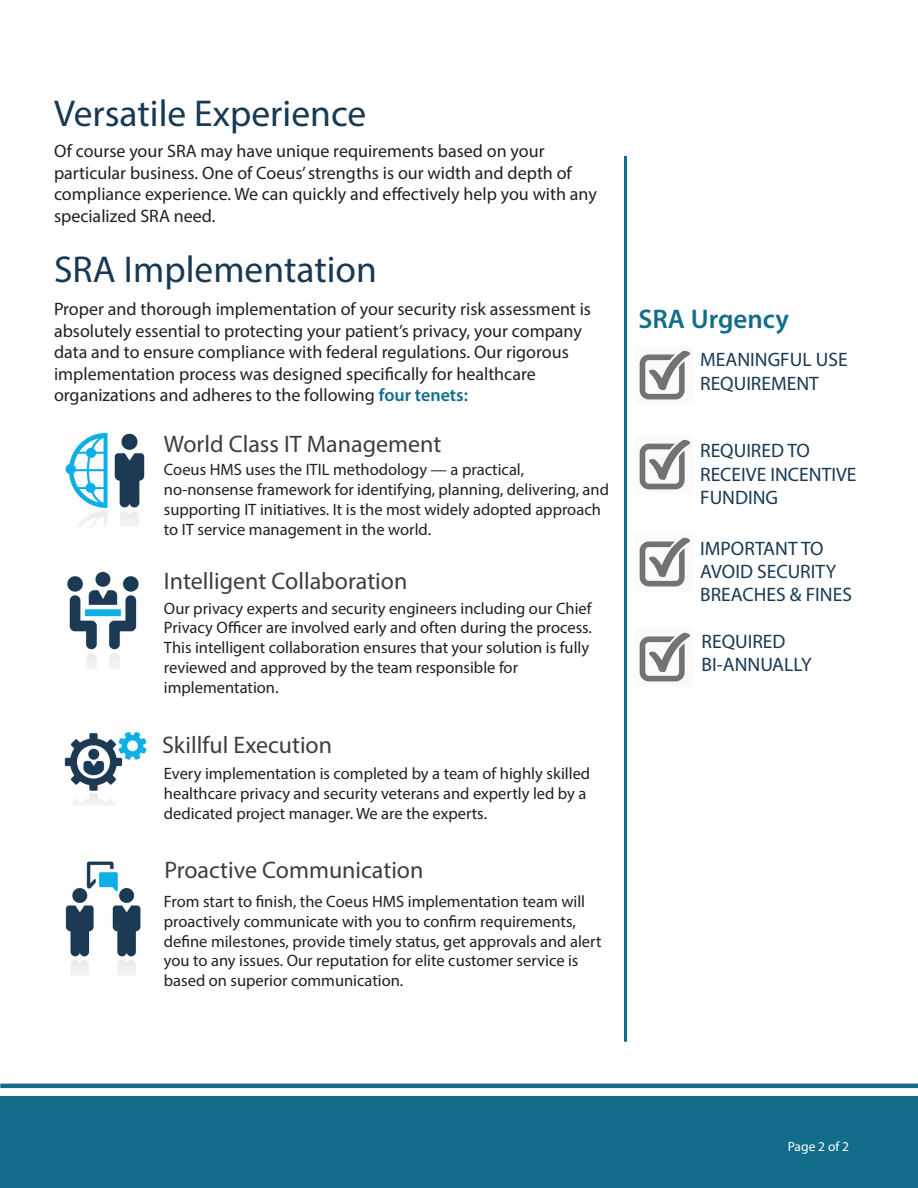
<style>
.page{position:relative;width:918px;height:1188px;background:#fff}
.page>*{position:absolute;margin:0;border:0;box-sizing:border-box;transform-origin:0 0}
.t1{font:37.5px "Myriad Pro";color:#183953}
.t2{font:600 27px "Myriad Pro";color:#126d8a}
.t3{font:24px "Myriad Pro";color:#3e3e3f}
.t4{font:19.5px/23.4px "Myriad Pro";color:#183953}
.t5{font:18px/21.6px "Myriad Pro";color:#231f20}
.t6{font:16.5px/19.8px "Myriad Pro";color:#231f20}
.t7{font:13.5px "Myriad Pro";color:#fff}
.s1{font-weight:600;color:#126d8a}
</style>
<div class="page">
<img style="left:67px;top:571px;width:72px;height:97px">
<img style="left:64px;top:732px;width:83px;height:73px">
<img style="left:65px;top:861px;width:76px;height:115px">
<img style="left:65px;top:432px;width:80px;height:94px">
<img style="left:639px;top:350px;width:52px;height:50px">
<img style="left:639px;top:439px;width:52px;height:51px">
<img style="left:639px;top:537px;width:52px;height:50px">
<img style="left:639px;top:632px;width:52px;height:50px">
<div style="left:0;top:1096px;width:918px;height:92px;background:#126d8a"></div>
<hr style="left:0;top:1084px;width:918px;height:4px;background:#126d8a">
<hr style="left:624px;top:156px;width:3px;height:886px;background:#126d8a">
<p class="t1" style="left:54px;top:90px;width:314px">Versatile Experience</p>
<p class="t5" style="left:54px;top:140px;width:492px">Of course your SRA may have unique requirements based on your</p>
<p class="t5" style="left:54px;top:162px;width:544px">particular business. One of Coeus’ strengths is our width and depth of compliance experience. We can quickly and effectively help you with any specialized SRA need.</p>
<p class="t1" style="left:54px;top:246px;width:324px">SRA Implementation</p>
<p class="t5" style="left:54px;top:298px;width:539px">Proper and thorough implementation of your security risk assessment is absolutely essential to protecting your patient’s privacy, your company data and to ensure compliance with federal regulations. Our rigorous implementation process was designed specifically for healthcare organizations and adheres to the following <span class="s1">four tenets:</span></p>
<p class="t3" style="left:164px;top:429px;width:279px">World Class IT Management</p>
<p class="t6" style="left:164px;top:459px;width:447px">Coeus HMS uses the ITIL methodology — a practical, no-nonsense framework for identifying, planning, delivering, and supporting IT initiatives. It is the most widely adopted approach to IT service management in the world.</p>
<p class="t3" style="left:164px;top:566px;width:245px">Intelligent Collaboration</p>
<p class="t6" style="left:164px;top:598px;width:430px">Our privacy experts and security engineers including our Chief Privacy Officer are involved early and often during the process.<br>This intelligent collaboration ensures that your solution is fully reviewed and approved by the team responsible for implementation.</p>
<p class="t3" style="left:162px;top:730px;width:172px">Skillful Execution</p>
<p class="t6" style="left:164px;top:763px;width:428px">Every implementation is completed by a team of highly skilled healthcare privacy and security veterans and expertly led by a dedicated project manager. We are the experts.</p>
<p class="t3" style="left:164px;top:855px;width:261px">Proactive Communication</p>
<p class="t6" style="left:164px;top:891px;width:439px">From start to finish, the Coeus HMS implementation team will proactively communicate with you to confirm requirements, define milestones, provide timely status, get approvals and alert you to any issues. Our reputation for elite customer service is based on superior communication.</p>
<p class="t2" style="left:638px;top:301px;width:152px">SRA Urgency</p>
<p class="t4" style="left:700px;top:348px;width:149px">MEANINGFUL USE<br>REQUIREMENT</p>
<p class="t4" style="left:700px;top:439px;width:158px">REQUIRED TO<br>RECEIVE INCENTIVE<br>FUNDING</p>
<p class="t4" style="left:700px;top:536px;width:153px">IMPORTANT TO<br>AVOID SECURITY<br>BREACHES &amp; FINES</p>
<p class="t4" style="left:702px;top:629px;width:111px">REQUIRED<br>BI-ANNUALLY</p>
<p class="t7" style="left:788px;top:1138px;width:63px">Page 2 of 2</p>
</div>
